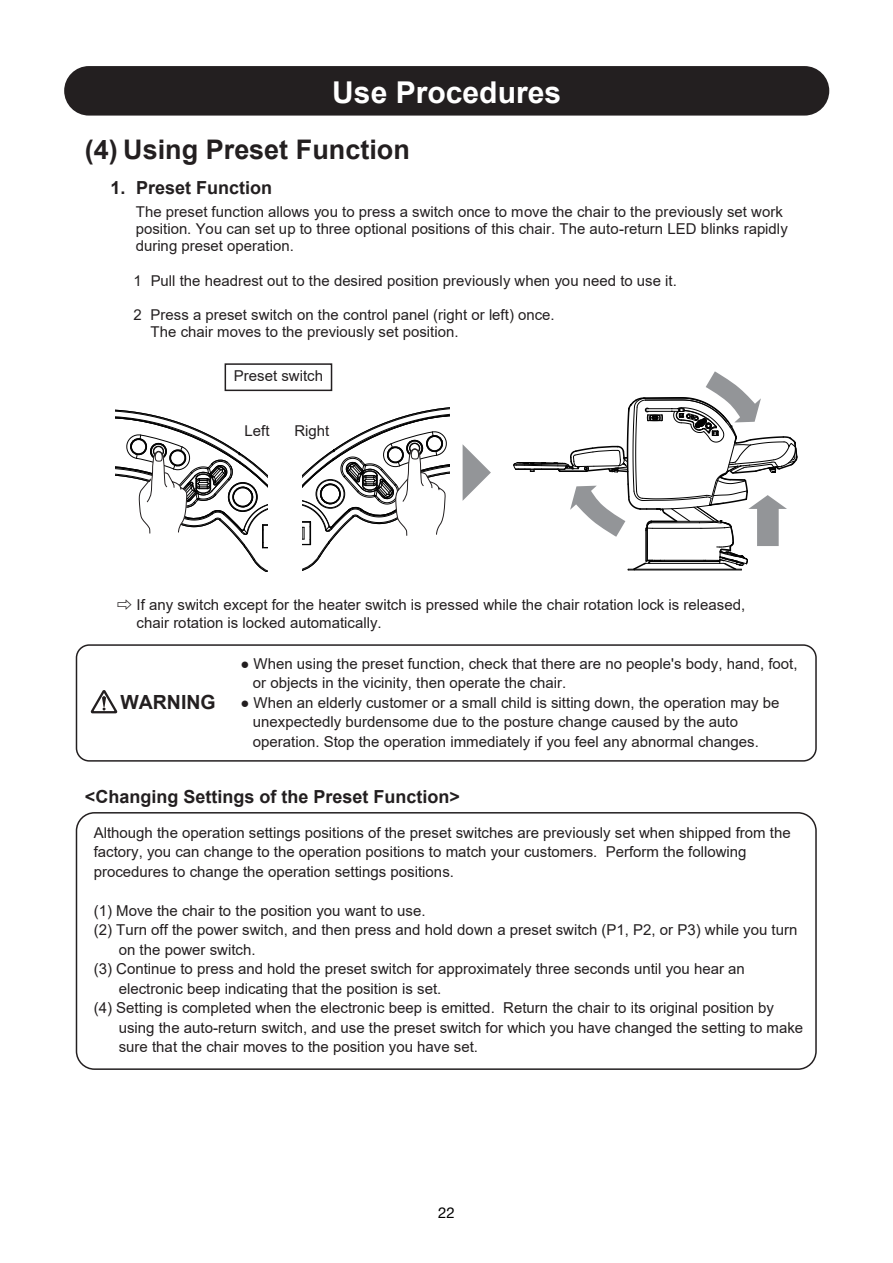
<style>
.page{position:relative;width:893px;height:1263px;background:#fff}
.page>*{position:absolute;margin:0;border:0;box-sizing:border-box;transform-origin:0 0}
.t1{font:700 30px "Arial";color:#fff}
.t2{font:700 27px "Arial";color:#231f20}
.t3{font:700 19.5px "Arial";color:#231f20}
.t4{font:700 18px "Arial";color:#231f20}
.t5{font:15px/19.5px "Arial";color:#231f20}
.t6{font:15px "Helvetica Neue LT Pro";color:#000}
.s1{font-family:"DFHS Gothic Std W3"}
</style>
<div class="page">
<div style="left:225px;top:363px;width:107px;height:28px;border:2px solid #231f20"></div>
<div style="left:64px;top:66px;width:765px;height:50px;background:#231f20;border-radius:25px"></div>
<svg style="left:463px;top:445px;width:28px;height:56px"></svg>
<svg style="left:116px;top:409px;width:152px;height:162px"></svg>
<svg style="left:303px;top:407px;width:147px;height:164px"></svg>
<svg style="left:513px;top:371px;width:285px;height:200px"></svg>
<div style="left:76px;top:644px;width:741px;height:118px;border:2px solid #231f20;border-radius:13px"></div>
<svg style="left:91px;top:690px;width:26px;height:23px"></svg>
<div style="left:76px;top:812px;width:741px;height:258px;border:2px solid #231f20;border-radius:18px"></div>
<h1 class="t1" style="left:332px;top:71px;width:230px">Use Procedures</h1>
<h2 class="t2" style="left:85px;top:131px;width:326px">(4) Using Preset Function</h2>
<p class="t4" style="left:111px;top:175px;width:163px">1. Preset Function</p>
<p class="t5" style="left:136px;top:203px;width:654px;line-height:17.2px">The preset function allows you to press a switch once to move the chair to the previously set work position. You can set up to three optional positions of this chair. The auto-return LED blinks rapidly during preset operation.</p>
<p class="t5" style="left:134px;top:270px;width:545px">1 Pull the headrest out to the desired position previously when you need to use it.</p>
<p class="t5" style="left:151px;top:306px;width:406px;line-height:17.2px;text-indent:-17px">2 Press a preset switch on the control panel (right or left) once.<br>The chair moves to the previously set position.</p>
<p class="t5" style="left:234px;top:366px;width:91px">Preset switch</p>
<p class="t5" style="left:244px;top:420px;width:27px">Left</p>
<p class="t5" style="left:294px;top:420px;width:36px">Right</p>
<p class="t5" style="left:137px;top:596px;width:610px;line-height:18px;text-indent:-19px"><span class="s1">⇨</span> If any switch except for the heater switch is pressed while the chair rotation lock is released, chair rotation is locked automatically.</p>
<h3 class="t3" style="left:120px;top:688px;width:97px">WARNING</h3>
<p class="t5" style="left:253px;top:654px;width:546px;text-indent:-13px">● When using the preset function, check that there are no people's body, hand, foot, or objects in the vicinity, then operate the chair.</p>
<p class="t5" style="left:253px;top:693px;width:528px;text-indent:-13px">● When an elderly customer or a small child is sitting down, the operation may be unexpectedly burdensome due to the posture change caused by the auto operation. Stop the operation immediately if you feel any abnormal changes.</p>
<p class="t4" style="left:85px;top:784px;width:377px">&lt;Changing Settings of the Preset Function&gt;</p>
<p class="t5" style="left:94px;top:823px;width:699px">Although the operation settings positions of the preset switches are previously set when shipped from the factory, you can change to the operation positions to match your customers. Perform the following procedures to change the operation settings positions.</p>
<p class="t5" style="left:94px;top:901px;width:333px">(1) Move the chair to the position you want to use.</p>
<p class="t5" style="left:94px;top:920px;width:705px">(2) Turn off the power switch, and then press and hold down a preset switch (P1, P2, or P3) while you turn</p>
<p class="t5" style="left:119px;top:940px;width:138px">on the power switch.</p>
<p class="t5" style="left:94px;top:959px;width:653px">(3) Continue to press and hold the preset switch for approximately three seconds until you hear an</p>
<p class="t5" style="left:119px;top:979px;width:324px">electronic beep indicating that the position is set.</p>
<p class="t5" style="left:94px;top:998px;width:682px">(4) Setting is completed when the electronic beep is emitted. Return the chair to its original position by</p>
<p class="t5" style="left:119px;top:1018px;width:686px">using the auto-return switch, and use the preset switch for which you have changed the setting to make</p>
<p class="t5" style="left:119px;top:1037px;width:361px">sure that the chair moves to the position you have set.</p>
<p class="t6" style="left:438px;top:1204px;width:18px">22</p>
</div>
